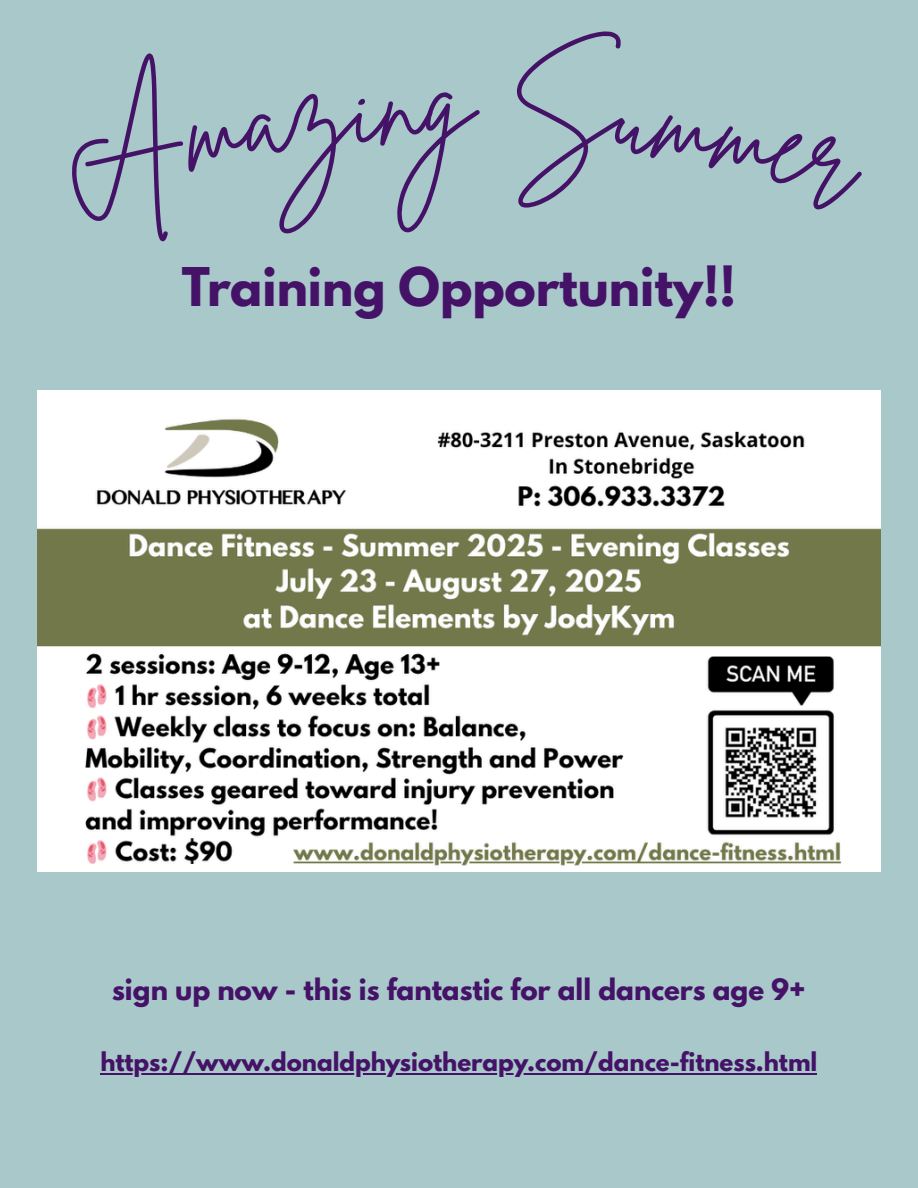
<style>
.page{position:relative;width:918px;height:1188px;background:#a9c8c9}
.page>*{position:absolute;margin:0;border:0;box-sizing:border-box;transform-origin:0 0}
.t1{font:116.85px "Brittany Signature";color:#441367}
.t2{font:700 47.25px "League Spartan";color:#441367}
.t3{font:700 26.1px "League Spartan";color:#441367}
.t4{font:700 22.95px "League Spartan";color:#441367}
</style>
<div class="page">
<img style="left:37px;top:390px;width:844px;height:482px">
<hr style="left:101px;top:1073px;width:716px;height:2px;background:#441367">
<h1 class="t1" style="left:426px;top:26px;width:50px">g</h1>
<h2 class="t2" style="left:182px;top:264px;width:556px">Training Opportunity!!</h2>
<p class="t3" style="left:112px;top:977px;width:695px">sign up now - this is fantastic for all dancers age 9+</p>
<p class="t4" style="left:101px;top:1051px;width:718px">https://www.donaldphysiotherapy.com/dance-fitness.html</p>
</div>
